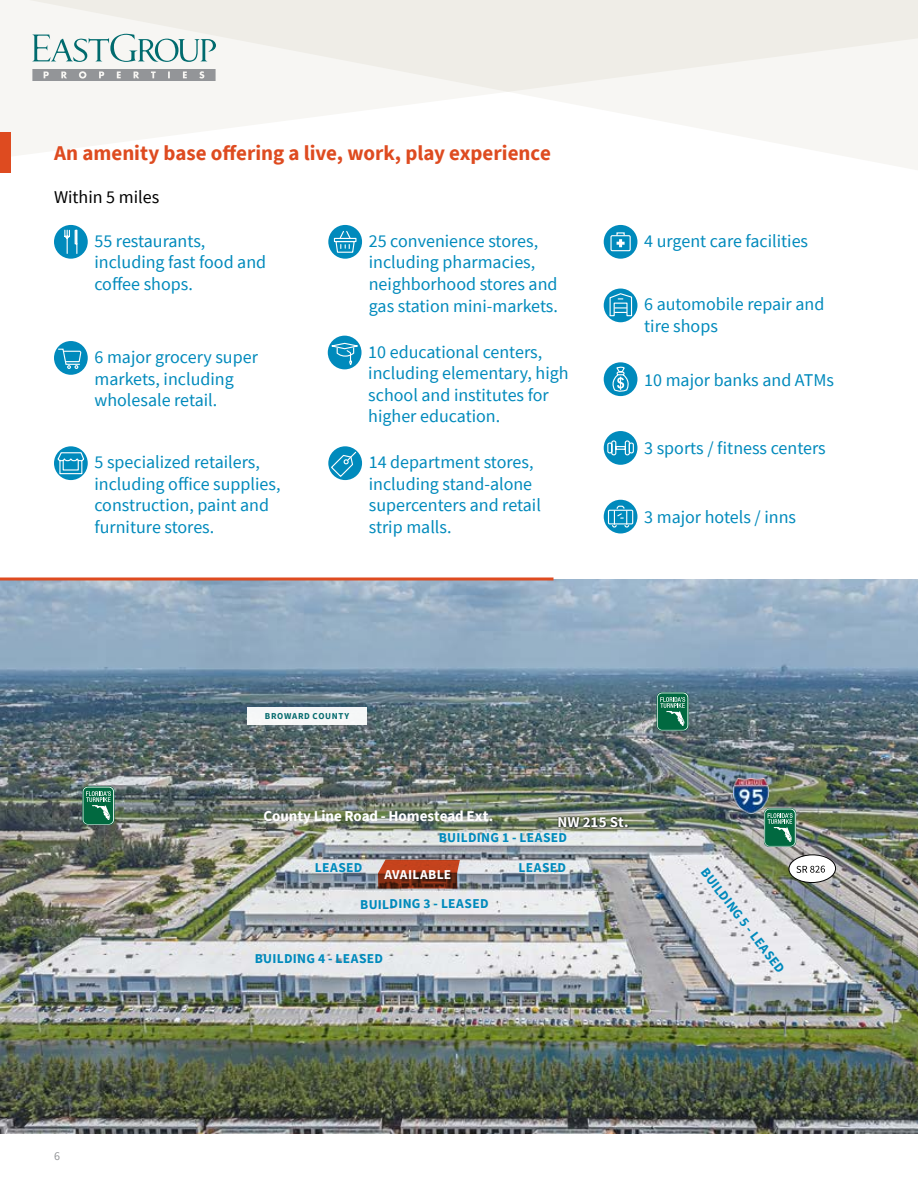
<style>
.page{position:relative;width:918px;height:1188px;background:#fff}
.page>*{position:absolute;margin:0;border:0;box-sizing:border-box;transform-origin:0 0}
.t1{font:700 21px "Source Sans Pro";color:#de4b20}
.t2{font:18px/21.6px "Source Sans Pro";color:#008abc}
.t3{font:18px "Source Sans Pro";color:#000}
.t4{font:700 15px "Source Sans Pro";letter-spacing:-.005em;color:#fff}
.t5{font:700 13.5px "Source Sans Pro";letter-spacing:.02em;color:#008abc}
.t6{font:700 13.5px "Source Sans Pro";letter-spacing:.025em;color:#fff}
.t7{font:12px "Source Sans Pro";color:#939598}
.t8{font:700 9px "Source Sans Pro";letter-spacing:.075em;color:#006b6e}
</style>
<div class="page">
<svg style="left:0;top:0;width:918px;height:170px"></svg>
<img style="left:0;top:579px;width:918px;height:555px">
<svg style="left:32px;top:34px;width:184px;height:28px"></svg>
<svg style="left:32px;top:69px;width:184px;height:12px;background:#9d9fa1"></svg>
<div style="left:0;top:132px;width:11px;height:41px;background:#de4b20"></div>
<svg style="left:378px;top:860px;width:82px;height:29px;background:#8f3b21"></svg>
<div style="left:789px;top:855px;width:47px;height:28px;background:#fff;border-radius:50%"></div>
<div style="left:788px;top:854px;width:48px;height:29px;border:1px solid #000;border-radius:50%"></div>
<svg style="left:796px;top:866px;width:29px;height:7px"></svg>
<svg style="left:764px;top:808px;width:32px;height:39px"></svg>
<svg style="left:764px;top:809px;width:32px;height:37px"></svg>
<div style="left:765px;top:809px;width:30px;height:37px;background:#016940;border-radius:4px"></div>
<svg style="left:768px;top:813px;width:25px;height:29px"></svg>
<svg style="left:657px;top:692px;width:32px;height:39px"></svg>
<svg style="left:657px;top:693px;width:31px;height:37px"></svg>
<div style="left:658px;top:693px;width:29px;height:37px;background:#016940;border-radius:4px"></div>
<svg style="left:660px;top:697px;width:25px;height:29px"></svg>
<svg style="left:82px;top:786px;width:33px;height:39px"></svg>
<svg style="left:83px;top:787px;width:31px;height:38px"></svg>
<div style="left:83px;top:788px;width:30px;height:36px;background:#016940;border-radius:4px"></div>
<svg style="left:86px;top:791px;width:25px;height:29px"></svg>
<img style="left:734px;top:778px;width:34px;height:35px">
<div style="left:54px;top:225px;width:34px;height:34px;background:#008abc;border-radius:50%"></div>
<svg style="left:64px;top:229px;width:14px;height:25px"></svg>
<div style="left:604px;top:225px;width:33px;height:34px;background:#008abc;border-radius:50%"></div>
<div style="left:610px;top:235px;width:21px;height:16px;border:1px solid #fff"></div>
<svg style="left:616px;top:232px;width:9px;height:15px"></svg>
<div style="left:604px;top:431px;width:33px;height:34px;background:#008abc;border-radius:50%"></div>
<div style="left:611px;top:440px;width:5px;height:15px;border:1px solid #fff;border-radius:2px"></div>
<div style="left:607px;top:442px;width:5px;height:11px;border:1px solid #fff;border-radius:2px"></div>
<div style="left:629px;top:442px;width:5px;height:11px;border:1px solid #fff;border-radius:2px"></div>
<div style="left:625px;top:440px;width:5px;height:15px;border:1px solid #fff;border-radius:2px"></div>
<div style="left:615px;top:446px;width:11px;height:4px;border:1px solid #fff"></div>
<div style="left:604px;top:500px;width:33px;height:33px;background:#008abc;border-radius:50%"></div>
<div style="left:608px;top:510px;width:25px;height:14px;border:1px solid #fff"></div>
<svg style="left:611px;top:505px;width:19px;height:23px"></svg>
<div style="left:604px;top:362px;width:33px;height:34px;background:#008abc;border-radius:50%"></div>
<svg style="left:610px;top:366px;width:22px;height:28px"></svg>
<div style="left:328px;top:336px;width:34px;height:33px;background:#008abc;border-radius:50%"></div>
<svg style="left:327px;top:342px;width:35px;height:24px"></svg>
<div style="left:328px;top:225px;width:34px;height:34px;background:#008abc;border-radius:50%"></div>
<svg style="left:333px;top:231px;width:24px;height:22px"></svg>
<div style="left:54px;top:341px;width:34px;height:34px;background:#008abc;border-radius:50%"></div>
<svg style="left:57px;top:348px;width:25px;height:22px"></svg>
<div style="left:328px;top:446px;width:34px;height:34px;background:#008abc;border-radius:50%"></div>
<svg style="left:330px;top:451px;width:27px;height:27px"></svg>
<div style="left:54px;top:446px;width:34px;height:34px;background:#008abc;border-radius:50%"></div>
<svg style="left:57px;top:452px;width:28px;height:23px"></svg>
<div style="left:604px;top:289px;width:33px;height:33px;background:#008abc;border-radius:50%"></div>
<svg style="left:609px;top:293px;width:24px;height:24px"></svg>
<div style="left:557px;top:816px;width:72px;height:13px;background:#000;opacity:.94"></div>
<div style="left:247px;top:707px;width:120px;height:17px;background:#f6f7f7"></div>
<hr style="left:0;top:578px;width:554px;height:2px;background:#de4b20">
<p class="t1" style="left:54px;top:139px;width:498px">An amenity base offering a live, work, play experience</p>
<p class="t3" style="left:54px;top:186px;width:107px">Within 5 miles</p>
<p class="t2" style="left:94px;top:230px;width:173px">55 restaurants, including fast food and coffee shops.</p>
<p class="t2" style="left:94px;top:346px;width:165px">6 major grocery super markets, including wholesale retail.</p>
<p class="t2" style="left:94px;top:451px;width:188px">5 specialized retailers, including office supplies, construction, paint and furniture stores.</p>
<p class="t2" style="left:369px;top:230px;width:191px">25 convenience stores, including pharmacies, neighborhood stores and gas station mini-markets.</p>
<p class="t2" style="left:368px;top:341px;width:202px">10 educational centers, including elementary, high school and institutes for higher education.</p>
<p class="t2" style="left:369px;top:451px;width:174px">14 department stores, including stand-alone supercenters and retail strip malls.</p>
<p class="t2" style="left:644px;top:230px;width:165px">4 urgent care facilities</p>
<p class="t2" style="left:644px;top:294px;width:182px">6 automobile repair and tire shops</p>
<p class="t2" style="left:644px;top:369px;width:191px">10 major banks and ATMs</p>
<p class="t2" style="left:644px;top:438px;width:183px">3 sports / fitness centers</p>
<p class="t2" style="left:644px;top:506px;width:153px">3 major hotels / inns</p>
<p class="t8" style="left:265px;top:710px;width:86px">BROWARD COUNTY</p>
<p class="t4" style="left:264px;top:806px;width:231px">County Line Road - Homestead Ext.</p>
<p class="t4" style="left:557px;top:812px;width:73px">NW 215 St.</p>
<p class="t5" style="left:439px;top:829px;width:130px">BUILDING 1 - LEASED</p>
<p class="t7" style="left:54px;top:1149px;width:7px">6</p>
<p class="t5" style="left:315px;top:859px;width:49px">LEASED</p>
<p class="t5" style="left:519px;top:859px;width:49px">LEASED</p>
<p class="t6" style="left:384px;top:865px;width:68px">AVAILABLE</p>
<p class="t5" style="left:711px;top:864px;width:130px;rotate:52deg">BUILDING 5 - LEASED</p>
<p class="t5" style="left:360px;top:895px;width:130px">BUILDING 3 - LEASED</p>
<p class="t5" style="left:255px;top:950px;width:130px">BUILDING 4 - LEASED</p>
</div>
